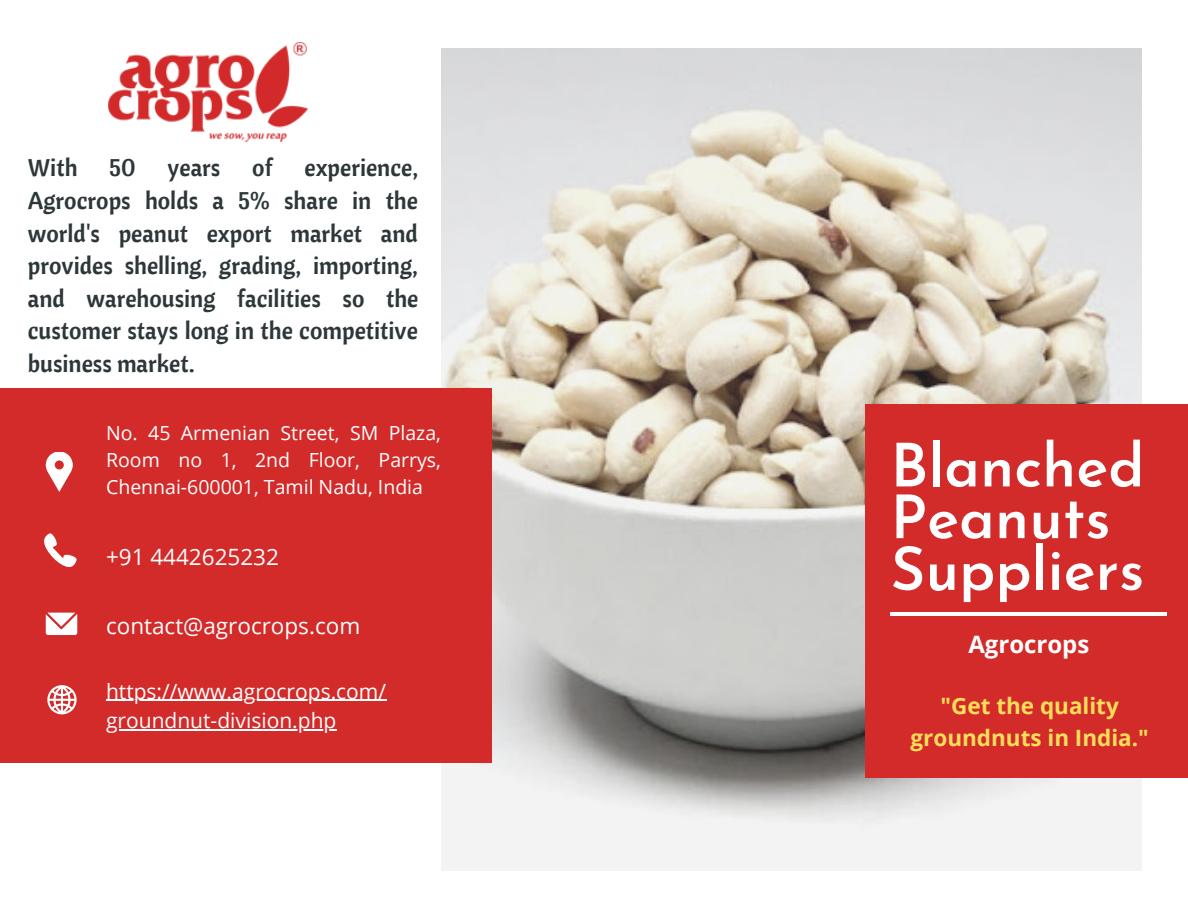
<style>
.page{position:relative;width:1188px;height:918px;background:#fff}
.page>*{position:absolute;margin:0;border:0;box-sizing:border-box;transform-origin:0 0}
.t1{font:600 60px/51.8px "Josefin Sans";color:#fff}
.t2{font:24px/32.7px "Cantora One";color:#2d373a;text-align:justify}
.t3{font:700 24px "Open Sans";color:#fff}
.t4{font:22.5px "Open Sans";color:#fff}
.t5{font:700 22.5px/31.5px "Open Sans";color:#ffde59;text-align:center}
.t6{font:21px/29.2px "Open Sans";color:#fff}
.t7{font:19.5px/27px "Open Sans";color:#fff;text-align:justify}
</style>
<div class="page">
<img style="left:442px;top:48px;width:699px;height:823px">
<div style="left:0;top:389px;width:491px;height:373px;background:#d32a2a"></div>
<div style="left:865px;top:404px;width:323px;height:374px;background:#d32a2a"></div>
<hr style="left:890px;top:612px;width:277px;height:4px;background:#fff">
<svg style="left:44px;top:534px;width:33px;height:32px"></svg>
<svg style="left:46px;top:613px;width:31px;height:22px"></svg>
<svg style="left:46px;top:452px;width:27px;height:40px"></svg>
<svg style="left:47px;top:685px;width:30px;height:29px"></svg>
<img style="left:109px;top:42px;width:199px;height:99px">
<hr style="left:106px;top:700px;width:280px;height:1px;background:#fff">
<hr style="left:106px;top:729px;width:230px;height:1px;background:#fff">
<p class="t2" style="left:28px;top:151px;width:51px">With</p>
<p class="t2" style="left:109px;top:151px;width:28px">50</p>
<p class="t2" style="left:168px;top:151px;width:54px">years</p>
<p class="t2" style="left:252px;top:151px;width:22px">of</p>
<p class="t2" style="left:28px;top:151px;width:392px;text-indent:277px">experience, Agrocrops holds a 5% share in the world's peanut export market and provides shelling, grading, importing, and warehousing facilities so the customer stays long in the competitive business market.</p>
<p class="t7" style="left:106px;top:419px;width:336px">No. 45 Armenian Street, SM Plaza, Room no 1, 2nd Floor, Parrys, Chennai-600001, Tamil Nadu, India</p>
<p class="t4" style="left:106px;top:541px;width:174px">+91 4442625232</p>
<p class="t4" style="left:106px;top:610px;width:256px">contact@agrocrops.com</p>
<p class="t6" style="left:106px;top:676px;width:282px">https://www.agrocrops.com/ groundnut-division.php</p>
<p class="t1" style="left:890px;top:446px;width:256px">Blanched<br>Peanuts<br>Suppliers</p>
<p class="t3" style="left:968px;top:627px;width:123px">Agrocrops</p>
<p class="t5" style="left:911px;top:690px;width:240px">"Get the quality groundnuts in India."</p>
</div>
